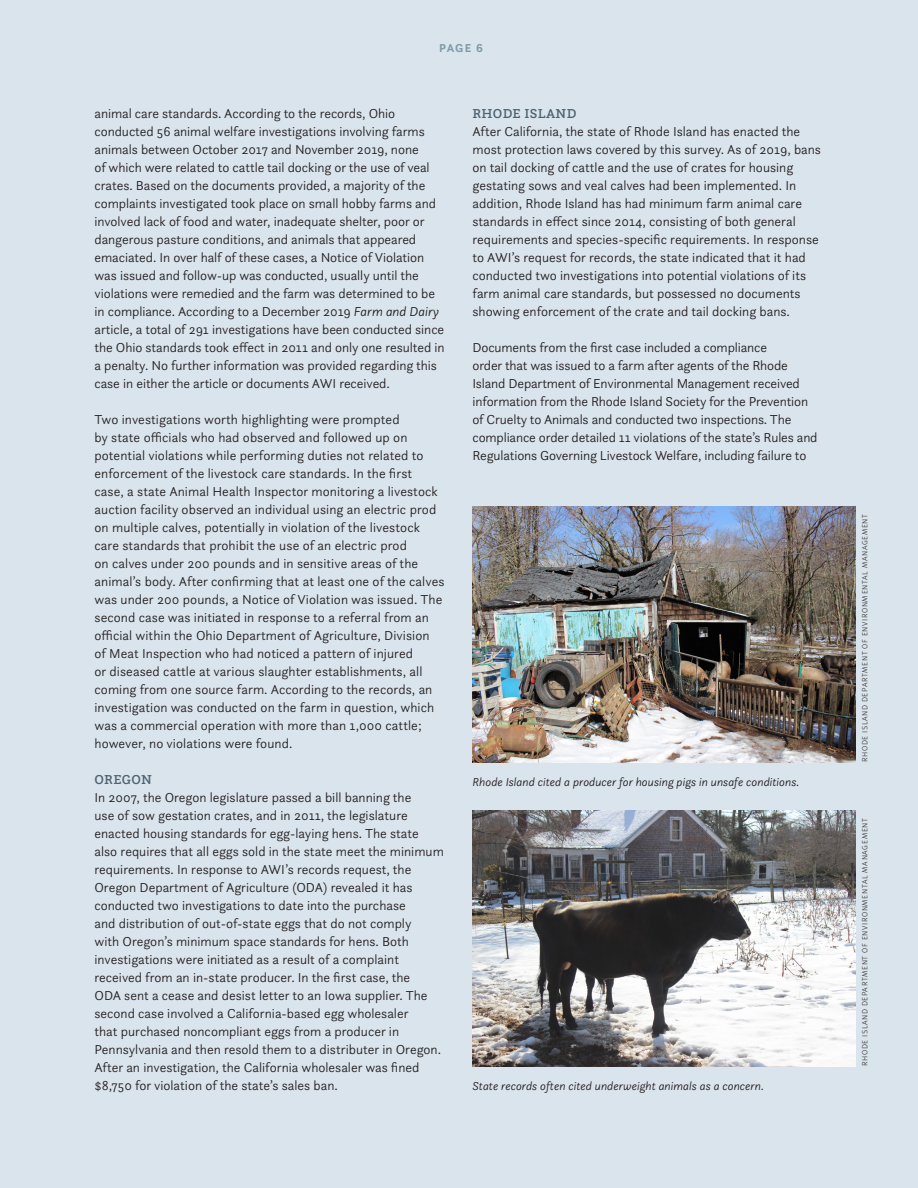
<style>
.page{position:relative;width:918px;height:1188px;background:#dae4ec}
.page>*{position:absolute;margin:0;border:0;box-sizing:border-box;transform-origin:0 0}
.t1{font:300 13.5px/18px "Questa Sans";color:#231f20}
.t2{font:500 13.5px "Questa Slab";letter-spacing:.025em;color:#4c6372}
.t3{font:italic 300 12px "Questa Sans";color:#231f20}
.t4{font:700 12px "Questa Sans";color:#809cab}
.t5{font:300 7.5px "Submariner";letter-spacing:.085em;color:#231f20}
.s1{font-style:italic}
</style>
<div class="page">
<img style="left:472px;top:507px;width:384px;height:255px">
<img style="left:472px;top:811px;width:384px;height:255px">
<p class="t4" style="left:439px;top:40px;width:46px">PAGE 6</p>
<p class="t1" style="left:94px;top:104px;width:352px">animal care standards. According to the records, Ohio conducted 56 animal welfare investigations involving farms animals between October 2017 and November 2019, none<br>of which were related to cattle tail docking or the use of veal crates. Based on the documents provided, a majority of the complaints investigated took place on small hobby farms and involved lack of food and water, inadequate shelter, poor or dangerous pasture conditions, and animals that appeared emaciated. In over half of these cases, a Notice of Violation was issued and follow-up was conducted, usually until the violations were remedied and the farm was determined to be in compliance. According to a December 2019 <span class="s1">Farm and Dairy </span>article, a total of 291 investigations have been conducted since the Ohio standards took effect in 2011 and only one resulted in a penalty. No further information was provided regarding this case in either the article or documents AWI received.</p>
<p class="t1" style="left:94px;top:410px;width:352px">Two investigations worth highlighting were prompted<br>by state officials who had observed and followed up on potential violations while performing duties not related to enforcement of the livestock care standards. In the first case, a state Animal Health Inspector monitoring a livestock auction facility observed an individual using an electric prod on multiple calves, potentially in violation of the livestock care standards that prohibit the use of an electric prod<br>on calves under 200 pounds and in sensitive areas of the animal’s body. After confirming that at least one of the calves was under 200 pounds, a Notice of Violation was issued. The second case was initiated in response to a referral from an official within the Ohio Department of Agriculture, Division of Meat Inspection who had noticed a pattern of injured<br>or diseased cattle at various slaughter establishments, all coming from one source farm. According to the records, an investigation was conducted on the farm in question, which was a commercial operation with more than 1,000 cattle; however, no violations were found.</p>
<p class="t2" style="left:94px;top:771px;width:59px">OREGON</p>
<p class="t1" style="left:94px;top:788px;width:351px">In 2007, the Oregon legislature passed a bill banning the<br>use of sow gestation crates, and in 2011, the legislature enacted housing standards for egg-laying hens. The state also requires that all eggs sold in the state meet the minimum requirements. In response to AWI’s records request, the Oregon Department of Agriculture (ODA) revealed it has conducted two investigations to date into the purchase<br>and distribution of out-of-state eggs that do not comply<br>with Oregon’s minimum space standards for hens. Both investigations were initiated as a result of a complaint received from an in-state producer. In the first case, the<br>ODA sent a cease and desist letter to an Iowa supplier. The second case involved a California-based egg wholesaler<br>that purchased noncompliant eggs from a producer in Pennsylvania and then resold them to a distributer in Oregon.<br>After an investigation, the California wholesaler was fined $8,750 for violation of the state’s sales ban.</p>
<p class="t2" style="left:472px;top:105px;width:106px">RHODE ISLAND</p>
<p class="t1" style="left:472px;top:122px;width:350px">After California, the state of Rhode Island has enacted the most protection laws covered by this survey. As of 2019, bans on tail docking of cattle and the use of crates for housing gestating sows and veal calves had been implemented. In addition, Rhode Island has had minimum farm animal care standards in effect since 2014, consisting of both general requirements and species-specific requirements. In response to AWI’s request for records, the state indicated that it had conducted two investigations into potential violations of its farm animal care standards, but possessed no documents showing enforcement of the crate and tail docking bans.</p>
<p class="t1" style="left:472px;top:338px;width:347px">Documents from the first case included a compliance<br>order that was issued to a farm after agents of the Rhode Island Department of Environmental Management received information from the Rhode Island Society for the Prevention of Cruelty to Animals and conducted two inspections. The compliance order detailed 11 violations of the state’s Rules and Regulations Governing Livestock Welfare, including failure to</p>
<p class="t3" style="left:472px;top:774px;width:328px">Rhode Island cited a producer for housing pigs in unsafe conditions.</p>
<p class="t3" style="left:472px;top:1079px;width:293px">State records often cited underweight animals as a concern.</p>
<p class="t5" style="left:860px;top:762px;width:249px;rotate:-90deg">RHODE ISLAND DEPARTMENT OF ENVIRONMENTAL MANAGEMENT</p>
<p class="t5" style="left:860px;top:1066px;width:249px;rotate:-90deg">RHODE ISLAND DEPARTMENT OF ENVIRONMENTAL MANAGEMENT</p>
</div>
